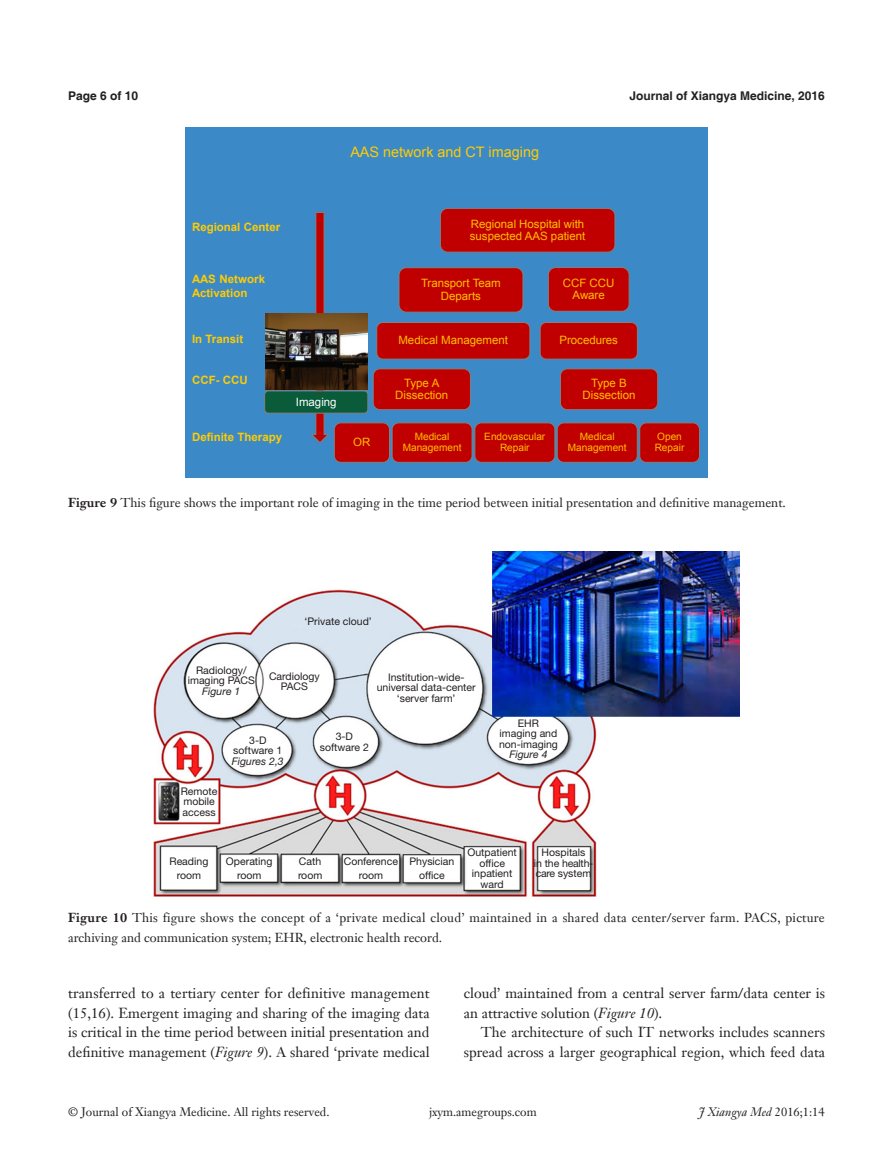
<style>
.page{position:relative;width:893px;height:1170px;background:#fff}
.page>*{position:absolute;margin:0;border:0;box-sizing:border-box;transform-origin:0 0}
.t1{font:14.4px "Arial";color:#fc0}
.t2{font:14.25px/19.5px "Janson Text LT";color:#231f20;text-align:justify}
.二级标题下沉{font:12.75px/19.5px "Janson Text LT";color:#231f20}
.t3{font:12px "Janson Text LT";color:#231f20}
.t4{font:700 12px "Helvetica";color:#231f20}
.t5{font:italic 12px "Janson Text LT";color:#231f20}
.t6{font:11.4px/12.5px "Arial";color:#ffc000;text-align:center}
.t7{font:700 11.4px/13.8px "Arial";color:#fc0}
.t8{font:11.4px "Arial";color:#fff}
.二级标题下沉-2{font:10.5px/10.5px "Helvetica Neue LT Pro";color:#231f20;text-align:center}
.t9{font:10.05px/10.8px "Arial";color:#ffc000;text-align:center}
.s1{font-weight:700}
.s2{font-style:italic}
.s3{font-style:normal}
</style>
<div class="page">
<div style="left:185px;top:128px;width:523px;height:350px;background:#3c89c8"></div>
<div style="left:334px;top:422px;width:56px;height:40px;background:#c00000;border:1px solid #808080;border-radius:7px"></div>
<div style="left:392px;top:422px;width:80px;height:40px;background:#c00000;border:1px solid #808080;border-radius:7px"></div>
<div style="left:475px;top:422px;width:80px;height:40px;background:#c00000;border:1px solid #808080;border-radius:7px"></div>
<div style="left:557px;top:422px;width:81px;height:40px;background:#c00000;border:1px solid #808080;border-radius:7px"></div>
<div style="left:639px;top:422px;width:61px;height:40px;background:#c00000;border:1px solid #808080;border-radius:7px"></div>
<div style="left:373px;top:368px;width:98px;height:42px;background:#c00000;border:1px solid #808080;border-radius:7px"></div>
<div style="left:560px;top:368px;width:98px;height:42px;background:#c00000;border:1px solid #808080;border-radius:7px"></div>
<div style="left:377px;top:322px;width:153px;height:37px;background:#c00000;border-radius:6px"></div>
<div style="left:376px;top:322px;width:154px;height:37px;border:1px solid #808080;border-radius:6px"></div>
<div style="left:540px;top:322px;width:97px;height:37px;background:#c00000;border-radius:6px"></div>
<div style="left:540px;top:322px;width:98px;height:37px;border:1px solid #808080;border-radius:6px"></div>
<div style="left:399px;top:268px;width:124px;height:44px;background:#c00000;border-radius:7px"></div>
<div style="left:399px;top:267px;width:124px;height:45px;border:1px solid #808080;border-radius:7px"></div>
<div style="left:548px;top:267px;width:81px;height:44px;background:#c00000;border:1px solid #808080;border-radius:7px"></div>
<div style="left:440px;top:208px;width:175px;height:44px;background:#c00000;border-radius:7px"></div>
<div style="left:440px;top:208px;width:175px;height:44px;border:1px solid #808080;border-radius:7px"></div>
<svg style="left:311px;top:212px;width:18px;height:231px"></svg>
<img style="left:266px;top:313px;width:102px;height:77px">
<div style="left:264px;top:390px;width:104px;height:23px;background:#095b3a;border:1px solid #808080;border-radius:4px"></div>
<img style="left:153px;top:551px;width:587px;height:345px">
<p class="t4" style="left:68px;top:88px;width:72px">Page 6 of 10</p>
<p class="t4" style="left:629px;top:88px;width:197px">Journal of Xiangya Medicine, 2016</p>
<p class="t1" style="left:350px;top:142px;width:190px">AAS network and CT imaging</p>
<p class="t7" style="left:192px;top:221px;width:90px">Regional Center</p>
<p class="t7" style="left:192px;top:272px;width:74px">AAS Network<br>Activation</p>
<p class="t7" style="left:192px;top:332px;width:53px">In Transit</p>
<p class="t7" style="left:192px;top:373px;width:57px">CCF- CCU</p>
<p class="t8" style="left:296px;top:394px;width:42px">Imaging</p>
<p class="t6" style="left:470px;top:217px;width:117px;text-align:left">Regional Hospital with suspected AAS patient</p>
<p class="t6" style="left:421px;top:277px;width:81px">Transport Team<br>Departs</p>
<p class="t6" style="left:563px;top:277px;width:53px">CCF CCU<br>Aware</p>
<p class="t6" style="left:398px;top:334px;width:111px">Medical Management</p>
<p class="t6" style="left:559px;top:334px;width:60px">Procedures</p>
<p class="t6" style="left:395px;top:376px;width:55px">Type A<br>Dissection</p>
<p class="t6" style="left:582px;top:376px;width:55px">Type B<br>Dissection</p>
<p class="t7" style="left:192px;top:430px;width:92px">Definite Therapy</p>
<p class="t6" style="left:353px;top:436px;width:19px">OR</p>
<p class="t9" style="left:403px;top:431px;width:60px">Medical<br>Management</p>
<p class="t9" style="left:484px;top:431px;width:63px">Endovascular<br>Repair</p>
<p class="t9" style="left:568px;top:431px;width:60px">Medical<br>Management</p>
<p class="t9" style="left:655px;top:431px;width:31px;text-align:left">Open<br>Repair</p>
<p class="二级标题下沉" style="left:68px;top:493px;width:719px"><span class="s1">Figure 9</span> This figure shows the important role of imaging in the time period between initial presentation and definitive management.</p>
<p class="二级标题下沉-2" style="left:305px;top:616px;width:69px">‘Private cloud’</p>
<p class="二级标题下沉-2" style="left:188px;top:664px;width:69px">Radiology/ imaging PACS<br><span class="s2">Figure 1</span></p>
<p class="二级标题下沉-2" style="left:269px;top:670px;width:52px">Cardiology<br>PACS</p>
<p class="二级标题下沉-2" style="left:377px;top:671px;width:100px">Institution-wide&shy;universal data-center ‘server farm’</p>
<p class="二级标题下沉-2" style="left:181px;top:785px;width:38px;text-align:left">Remote mobile access</p>
<p class="二级标题下沉-2" style="left:232px;top:734px;width:53px">3-D software 1<br><span class="s2">Figures 2,3</span></p>
<p class="二级标题下沉-2" style="left:320px;top:731px;width:50px">3-D software 2</p>
<p class="二级标题下沉-2" style="left:499px;top:717px;width:60px">EHR imaging and non-imaging<br><span class="s2">Figure 4</span></p>
<p class="二级标题下沉-2" style="left:169px;top:854px;width:40px;line-height:13.5px">Reading room</p>
<p class="二级标题下沉-2" style="left:226px;top:854px;width:48px;line-height:13.5px">Operating room</p>
<p class="二级标题下沉-2" style="left:344px;top:854px;width:56px;line-height:13.5px">Conference room</p>
<p class="二级标题下沉-2" style="left:409px;top:854px;width:46px;line-height:13.5px">Physician office</p>
<p class="二级标题下沉-2" style="left:467px;top:846px;width:51px">Outpatient office inpatient ward</p>
<p class="二级标题下沉-2" style="left:534px;top:846px;width:61px">Hospitals<br>in the health&shy;care system</p>
<p class="二级标题下沉-2" style="left:298px;top:854px;width:26px;line-height:13.5px;text-align:left">Cath room</p>
<p class="二级标题下沉" style="left:68px;top:907px;width:758px"><span class="s1">Figure 10</span> This figure shows the concept of a ‘private medical cloud’ maintained in a shared data center/server farm. PACS, picture archiving and communication system; EHR, electronic health record.</p>
<p class="t2" style="left:68px;top:983px;width:363px">transferred to a tertiary center for definitive management (15,16). Emergent imaging and sharing of the imaging data is critical in the time period between initial presentation and definitive management (<span class="s2">Figure 9</span>). A shared ‘private medical</p>
<p class="t2" style="left:464px;top:983px;width:363px">cloud’ maintained from a central server farm/data center is an attractive solution (<span class="s2">Figure 10</span>).</p>
<p class="t2" style="left:464px;top:1022px;width:363px;text-align:right">The architecture of such IT networks includes scanners spread across a larger geographical region, which feed data</p>
<p class="t3" style="left:68px;top:1104px;width:263px">© Journal of Xiangya Medicine. All rights reserved.</p>
<p class="t3" style="left:429px;top:1104px;width:109px">jxym.amegroups.com</p>
<p class="t5" style="left:699px;top:1104px;width:127px">J Xiangya Med <span class="s3">2016;1:14</span></p>
</div>
